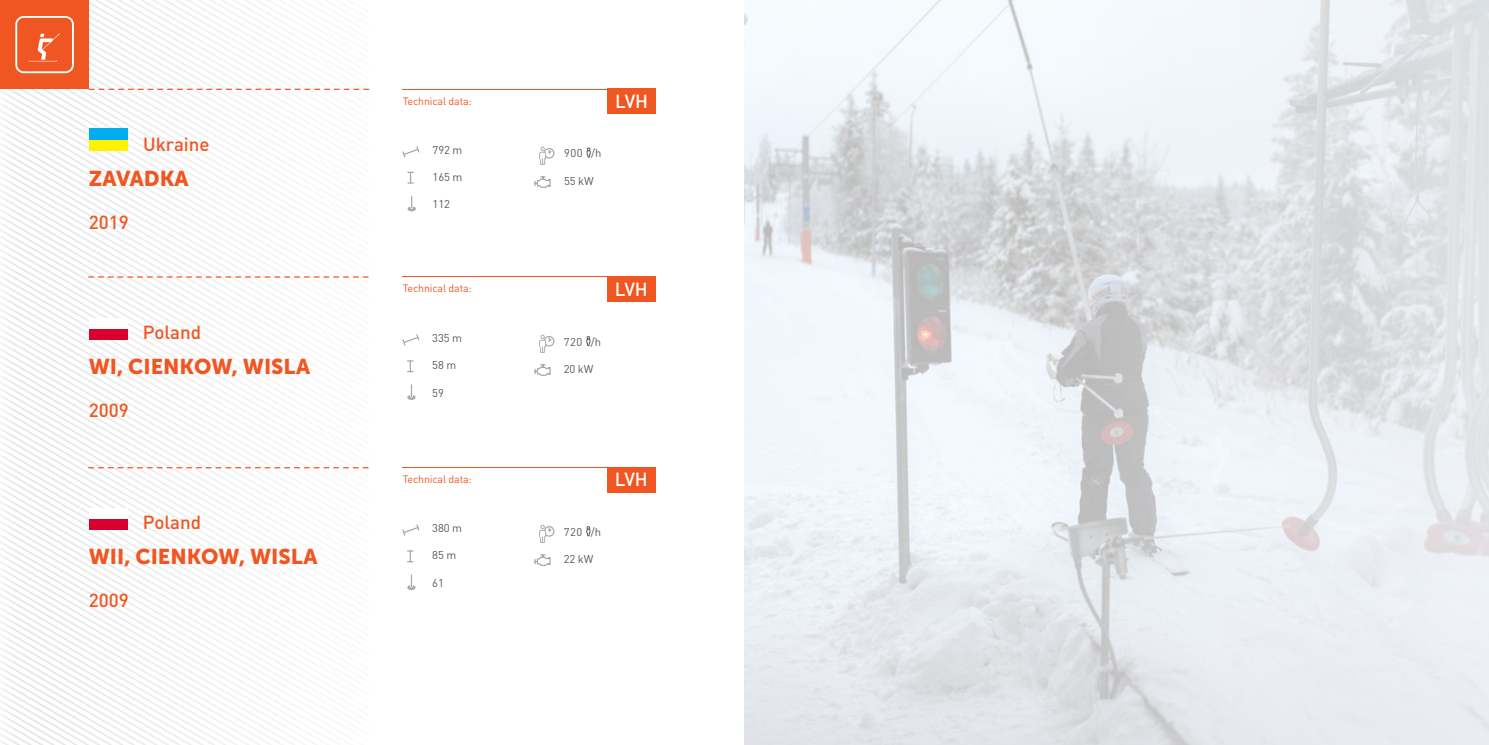
<style>
.page{position:relative;width:1489px;height:745px;background:#fff}
.page>*{position:absolute;margin:0;border:0;box-sizing:border-box;transform-origin:0 0}
.t1{font:21.25px "Museo Sans 900";color:#f05622}
.t2{font:500 18.75px "DIN Pro";color:#f05622}
.t3{font:500 18.75px "DIN Pro";letter-spacing:-.035em;color:#fff}
.t4{font:11.25px "DIN Pro";letter-spacing:-.01em;color:#58595b}
.t5{font:10.62px "DIN Pro";letter-spacing:-.01em;color:#f05622}
</style>
<div class="page">
<svg style="left:0;top:722px;width:280px;height:14px"></svg>
<svg style="left:0;top:709px;width:280px;height:13px"></svg>
<svg style="left:0;top:696px;width:280px;height:13px"></svg>
<svg style="left:0;top:683px;width:280px;height:13px"></svg>
<svg style="left:0;top:669px;width:280px;height:14px"></svg>
<svg style="left:0;top:656px;width:280px;height:13px"></svg>
<svg style="left:0;top:643px;width:280px;height:13px"></svg>
<svg style="left:0;top:630px;width:280px;height:13px"></svg>
<svg style="left:0;top:616px;width:280px;height:14px"></svg>
<svg style="left:0;top:603px;width:280px;height:13px"></svg>
<svg style="left:0;top:590px;width:280px;height:13px"></svg>
<svg style="left:0;top:577px;width:280px;height:13px"></svg>
<svg style="left:0;top:564px;width:280px;height:13px"></svg>
<svg style="left:0;top:550px;width:280px;height:14px"></svg>
<svg style="left:0;top:537px;width:280px;height:13px"></svg>
<svg style="left:0;top:524px;width:280px;height:13px"></svg>
<svg style="left:0;top:511px;width:280px;height:13px"></svg>
<svg style="left:0;top:497px;width:280px;height:14px"></svg>
<svg style="left:0;top:484px;width:280px;height:13px"></svg>
<svg style="left:0;top:471px;width:280px;height:13px"></svg>
<svg style="left:0;top:458px;width:369px;height:13px"></svg>
<svg style="left:0;top:444px;width:280px;height:14px"></svg>
<svg style="left:0;top:431px;width:280px;height:13px"></svg>
<svg style="left:0;top:418px;width:280px;height:13px"></svg>
<svg style="left:0;top:405px;width:280px;height:13px"></svg>
<svg style="left:0;top:391px;width:280px;height:14px"></svg>
<svg style="left:0;top:378px;width:280px;height:13px"></svg>
<svg style="left:0;top:365px;width:280px;height:13px"></svg>
<svg style="left:0;top:352px;width:280px;height:13px"></svg>
<svg style="left:0;top:338px;width:280px;height:14px"></svg>
<svg style="left:0;top:325px;width:280px;height:13px"></svg>
<svg style="left:0;top:312px;width:280px;height:13px"></svg>
<svg style="left:0;top:299px;width:280px;height:13px"></svg>
<svg style="left:0;top:285px;width:280px;height:14px"></svg>
<svg style="left:0;top:272px;width:369px;height:13px"></svg>
<svg style="left:0;top:0;width:369px;height:272px"></svg>
<svg style="left:402px;top:146px;width:18px;height:12px"></svg>
<svg style="left:402px;top:334px;width:18px;height:12px"></svg>
<svg style="left:402px;top:524px;width:18px;height:12px"></svg>
<svg style="left:534px;top:176px;width:17px;height:12px"></svg>
<svg style="left:534px;top:364px;width:17px;height:12px"></svg>
<svg style="left:534px;top:554px;width:17px;height:12px"></svg>
<svg style="left:539px;top:146px;width:16px;height:19px"></svg>
<svg style="left:539px;top:334px;width:16px;height:19px"></svg>
<svg style="left:539px;top:524px;width:16px;height:19px"></svg>
<div style="left:607px;top:276px;width:49px;height:25px;background:#f05622"></div>
<div style="left:607px;top:89px;width:49px;height:25px;background:#f05622"></div>
<div style="left:607px;top:467px;width:49px;height:25px;background:#f05622"></div>
<svg style="left:89px;top:276px;width:279px;height:1px"></svg>
<svg style="left:89px;top:89px;width:280px;height:1px"></svg>
<svg style="left:89px;top:467px;width:279px;height:1px"></svg>
<hr style="left:402px;top:276px;width:253px;height:1px;background:#f05622">
<hr style="left:402px;top:89px;width:253px;height:1px;background:#f05622">
<hr style="left:402px;top:467px;width:253px;height:1px;background:#f05622">
<svg style="left:586px;top:336px;width:5px;height:11px"></svg>
<svg style="left:586px;top:526px;width:5px;height:11px"></svg>
<svg style="left:407px;top:384px;width:9px;height:16px"></svg>
<svg style="left:407px;top:574px;width:9px;height:16px"></svg>
<svg style="left:407px;top:360px;width:6px;height:12px"></svg>
<svg style="left:407px;top:550px;width:6px;height:12px"></svg>
<svg style="left:586px;top:147px;width:5px;height:11px"></svg>
<svg style="left:407px;top:196px;width:9px;height:16px"></svg>
<svg style="left:408px;top:172px;width:5px;height:11px"></svg>
<div style="left:89px;top:317px;width:38px;height:12px;background:#fff"></div>
<div style="left:89px;top:329px;width:38px;height:11px;background:#d90030"></div>
<div style="left:89px;top:507px;width:38px;height:12px;background:#fff"></div>
<div style="left:89px;top:519px;width:38px;height:11px;background:#d90030"></div>
<div style="left:89px;top:128px;width:38px;height:12px;background:#00aeef"></div>
<div style="left:89px;top:140px;width:38px;height:10px;background:#fff200"></div>
<img style="left:744px;top:0;width:744px;height:744px">
<div style="left:0;top:0;width:89px;height:89px;background:#f05622"></div>
<svg style="left:15px;top:16px;width:59px;height:57px"></svg>
<h2 class="t2" style="left:143px;top:128px;width:68px">Ukraine</h2>
<h1 class="t1" style="left:89px;top:166px;width:101px">ZAVADKA</h1>
<h2 class="t2" style="left:89px;top:206px;width:41px">2019</h2>
<h2 class="t2" style="left:143px;top:317px;width:60px">Poland</h2>
<h1 class="t1" style="left:89px;top:354px;width:169px">WI, CIEN KOW, WISLA</h1>
<h2 class="t2" style="left:89px;top:395px;width:41px">2009</h2>
<h2 class="t2" style="left:143px;top:507px;width:60px">Poland</h2>
<h1 class="t1" style="left:89px;top:544px;width:176px">WII, CIEN KOW, WISLA</h1>
<h2 class="t2" style="left:89px;top:585px;width:41px">2009</h2>
<p class="t5" style="left:402px;top:92px;width:71px">Technical data:</p>
<p class="t4" style="left:432px;top:141px;width:31px">792 m</p>
<p class="t4" style="left:432px;top:168px;width:31px">165 m</p>
<p class="t4" style="left:432px;top:195px;width:19px">112</p>
<p class="t5" style="left:402px;top:280px;width:71px">Technical data:</p>
<p class="t4" style="left:432px;top:329px;width:31px">335 m</p>
<p class="t4" style="left:432px;top:356px;width:26px">58 m</p>
<p class="t4" style="left:432px;top:383px;width:13px">59</p>
<p class="t5" style="left:402px;top:470px;width:71px">Technical data:</p>
<p class="t4" style="left:432px;top:519px;width:31px">380 m</p>
<p class="t4" style="left:432px;top:546px;width:26px">85 m</p>
<p class="t4" style="left:432px;top:573px;width:13px">61</p>
<p class="t4" style="left:564px;top:144px;width:39px">900 /h</p>
<p class="t4" style="left:564px;top:171px;width:31px">55 kW</p>
<h2 class="t3" style="left:615px;top:86px;width:34px">LVH</h2>
<p class="t4" style="left:563px;top:333px;width:39px">720 /h</p>
<p class="t4" style="left:563px;top:360px;width:31px">20 kW</p>
<h2 class="t3" style="left:615px;top:274px;width:34px">LVH</h2>
<p class="t4" style="left:563px;top:523px;width:39px">720 /h</p>
<p class="t4" style="left:563px;top:550px;width:31px">22 kW</p>
<h2 class="t3" style="left:615px;top:464px;width:34px">LVH</h2>
</div>
